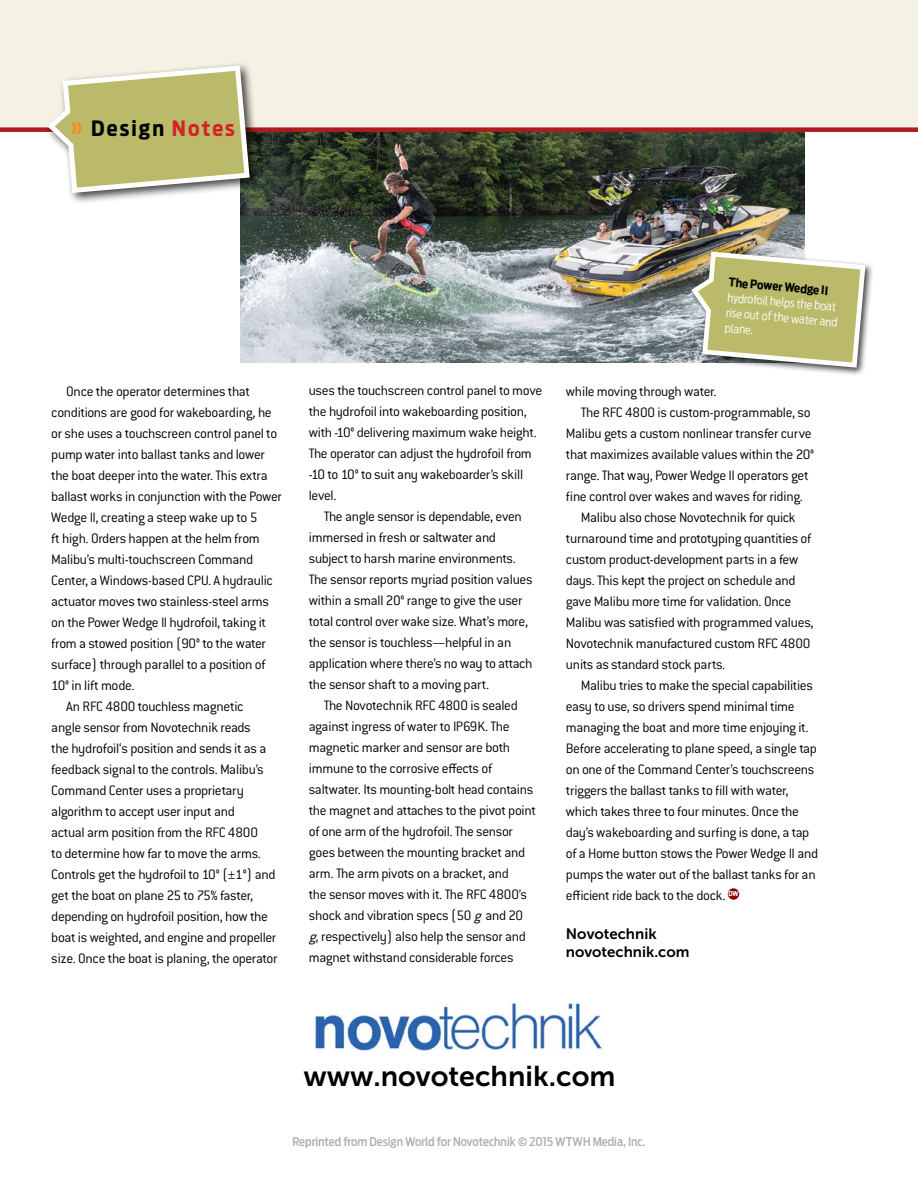
<style>
.page{position:relative;width:918px;height:1188px;background:#fff}
.page>*{position:absolute;margin:0;border:0;box-sizing:border-box;transform-origin:0 0}
.t1{font:28.5px "Museo Sans 700";color:#000}
.t2{font:700 21px "Antenna Cond";letter-spacing:.1em;color:#000}
.t3{font:300 15px/21px "Conduit ITC Std";letter-spacing:-.025em;color:#000}
.t4{font:15px/18px "Museo Sans 700";color:#000}
.t5{font:500 12px "Antenna Cond";color:#abadb0}
.t6{font:300 11.7px/15.3px "Antenna Cond";color:#fff}
.t7{font:700 11.7px "Antenna Cond";color:#000}
.t8{font:700 6.75px "Antenna Cond";color:#fff}
.s1{color:#f78d1e}
.s2{color:#d2232a}
.s3{font-style:italic}
.s4{font-family:"Museo Sans 700";font-weight:400}
</style>
<div class="page">
<img style="left:241px;top:132px;width:564px;height:231px">
<div style="left:689px;top:249px;width:186px;height:127px;background:#000;opacity:.75"></div>
<svg style="left:688px;top:249px;width:180px;height:121px"></svg>
<div style="left:0;top:0;width:918px;height:129px;background:#f4f2e4"></div>
<div style="left:0;top:127px;width:918px;height:5px;background:#ae1b1f"></div>
<div style="left:44px;top:62px;width:218px;height:143px;background:#000;opacity:.75"></div>
<svg style="left:44px;top:63px;width:208px;height:133px"></svg>
<div style="left:728px;top:888px;width:11px;height:12px;background:#8d0406;border-radius:50%"></div>
<img style="left:314px;top:1002px;width:288px;height:48px">
<h2 class="t2" style="left:70px;top:115px;width:167px"><span class="s1">»</span> Design <span class="s2">Notes</span></h2>
<p class="t3" style="left:66px;top:381px;width:185px">Once the operator determines that</p>
<p class="t3" style="left:51px;top:402px;width:222px">conditions are good for wakeboarding, he</p>
<p class="t3" style="left:51px;top:423px;width:227px">or she uses a touchscreen control panel to</p>
<p class="t3" style="left:51px;top:444px;width:215px">pump water into ballast tanks and lower</p>
<p class="t3" style="left:51px;top:465px;width:218px">the boat deeper into the water. This extra</p>
<p class="t3" style="left:51px;top:486px;width:232px">ballast works in conjunction with the Power</p>
<p class="t3" style="left:51px;top:507px;width:208px">Wedge II, creating a steep wake up to 5</p>
<p class="t3" style="left:51px;top:528px;width:210px">ft high. Orders happen at the helm from</p>
<p class="t3" style="left:51px;top:549px;width:203px">Malibu’s multi-touchscreen Command</p>
<p class="t3" style="left:51px;top:570px;width:223px">Center, a Windows-based CPU. A hydraulic</p>
<p class="t3" style="left:51px;top:591px;width:219px">actuator moves two stainless-steel arms</p>
<p class="t3" style="left:51px;top:612px;width:216px">on the Power Wedge II hydrofoil, taking it</p>
<p class="t3" style="left:51px;top:633px;width:216px">from a stowed position (90° to the water</p>
<p class="t3" style="left:51px;top:654px;width:216px">surface) through parallel to a position of</p>
<p class="t3" style="left:51px;top:675px;width:85px">10° in lift mode.</p>
<p class="t3" style="left:66px;top:696px;width:179px">An RFC 4800 touchless magnetic</p>
<p class="t3" style="left:51px;top:717px;width:201px">angle sensor from Novotechnik reads</p>
<p class="t3" style="left:51px;top:738px;width:217px">the hydrofoil‘s position and sends it as a</p>
<p class="t3" style="left:51px;top:759px;width:214px">feedback signal to the controls. Malibu’s</p>
<p class="t3" style="left:51px;top:780px;width:194px">Command Center uses a proprietary</p>
<p class="t3" style="left:51px;top:801px;width:185px">algorithm to accept user input and</p>
<p class="t3" style="left:51px;top:822px;width:208px">actual arm position from the RFC 4800</p>
<p class="t3" style="left:51px;top:843px;width:211px">to determine how far to move the arms.</p>
<p class="t3" style="left:51px;top:864px;width:226px">Controls get the hydrofoil to 10° (±1°) and</p>
<p class="t3" style="left:51px;top:885px;width:204px">get the boat on plane 25 to 75% faster,</p>
<p class="t3" style="left:51px;top:906px;width:218px">depending on hydrofoil position, how the</p>
<p class="t3" style="left:51px;top:927px;width:227px">boat is weighted, and engine and propeller</p>
<p class="t3" style="left:51px;top:948px;width:228px">size. Once the boat is planing, the operator</p>
<p class="t3" style="left:309px;top:380px;width:235px">uses the touchscreen control panel to move the hydrofoil into wakeboarding position, with -10° delivering maximum wake height.<br>The operator can adjust the hydrofoil from -10 to 10° to suit any wakeboarder’s skill level.</p>
<p class="t3" style="left:309px;top:506px;width:225px;text-indent:15px">The angle sensor is dependable, even immersed in fresh or saltwater and subject to harsh marine environments.<br>The sensor reports myriad position values within a small 20° range to give the user total control over wake size. What’s more, the sensor is touchless—helpful in an application where there’s no way to attach the sensor shaft to a moving part.</p>
<p class="t3" style="left:309px;top:695px;width:229px;text-indent:15px">The Novotechnik RFC 4800 is sealed against ingress of water to IP69K. The magnetic marker and sensor are both immune to the corrosive effects of saltwater. Its mounting-bolt head contains the magnet and attaches to the pivot point of one arm of the hydrofoil. The sensor goes between the mounting bracket and arm. The arm pivots on a bracket, and<br>the sensor moves with it. The RFC 4800’s shock and vibration specs (50 <span class="s3">g</span>and 20 <span class="s3">g</span>, respectively) also help the sensor and magnet withstand considerable forces</p>
<p class="t7" style="left:730px;top:275px;width:101px;rotate:5deg">The Power Wedge II</p>
<p class="t6" style="left:728px;top:290px;width:113px;rotate:5deg">hydrofoil helps the boat rise out of the water and plane.</p>
<p class="t3" style="left:566px;top:381px;width:152px">while moving through water.</p>
<p class="t3" style="left:581px;top:402px;width:231px">The RFC 4800 is custom-programmable, so</p>
<p class="t3" style="left:566px;top:423px;width:247px">Malibu gets a custom nonlinear transfer curve</p>
<p class="t3" style="left:566px;top:444px;width:250px">that maximizes available values within the 20°</p>
<p class="t3" style="left:566px;top:465px;width:245px">range. That way, Power Wedge II operators get</p>
<p class="t3" style="left:566px;top:486px;width:239px">fine control over wakes and waves for riding.</p>
<p class="t3" style="left:581px;top:507px;width:216px">Malibu also chose Novotechnik for quick</p>
<p class="t3" style="left:566px;top:528px;width:247px">turnaround time and prototyping quantities of</p>
<p class="t3" style="left:566px;top:549px;width:234px">custom product-development parts in a few</p>
<p class="t3" style="left:566px;top:570px;width:231px">days. This kept the project on schedule and</p>
<p class="t3" style="left:566px;top:591px;width:227px">gave Malibu more time for validation. Once</p>
<p class="t3" style="left:566px;top:612px;width:249px">Malibu was satisfied with programmed values,</p>
<p class="t3" style="left:566px;top:633px;width:246px">Novotechnik manufactured custom RFC 4800</p>
<p class="t3" style="left:566px;top:654px;width:161px">units as standard stock parts.</p>
<p class="t3" style="left:581px;top:675px;width:233px">Malibu tries to make the special capabilities</p>
<p class="t3" style="left:566px;top:696px;width:230px">easy to use, so drivers spend minimal time</p>
<p class="t3" style="left:566px;top:717px;width:244px">managing the boat and more time enjoying it.</p>
<p class="t3" style="left:566px;top:738px;width:252px">Before accelerating to plane speed, a single tap</p>
<p class="t3" style="left:566px;top:759px;width:250px">on one of the Command Center’s touchscreens</p>
<p class="t3" style="left:566px;top:780px;width:224px">triggers the ballast tanks to fill with water,</p>
<p class="t3" style="left:566px;top:801px;width:235px">which takes three to four minutes. Once the</p>
<p class="t3" style="left:566px;top:822px;width:245px">day’s wakeboarding and surfing is done, a tap</p>
<p class="t3" style="left:566px;top:843px;width:254px">of a Home button stows the Power Wedge II and</p>
<p class="t3" style="left:566px;top:864px;width:251px">pumps the water out of the ballast tanks for an</p>
<p class="t3" style="left:566px;top:885px;width:161px">efficient ride back to the dock.</p>
<p class="t8" style="left:729px;top:890px;width:12px">DW</p>
<p class="t4" style="left:566px;top:925px;width:125px">Novotechnik novotechnik.com</p>
<h1 class="t1" style="left:303px;top:1060px;width:314px">www.novotechnik.com</h1>
<p class="t5" style="left:292px;top:1135px;width:355px">Reprinted from Design World for Novotechnik <span class="s4">©</span> 2015 WTWH Media, Inc.</p>
</div>
